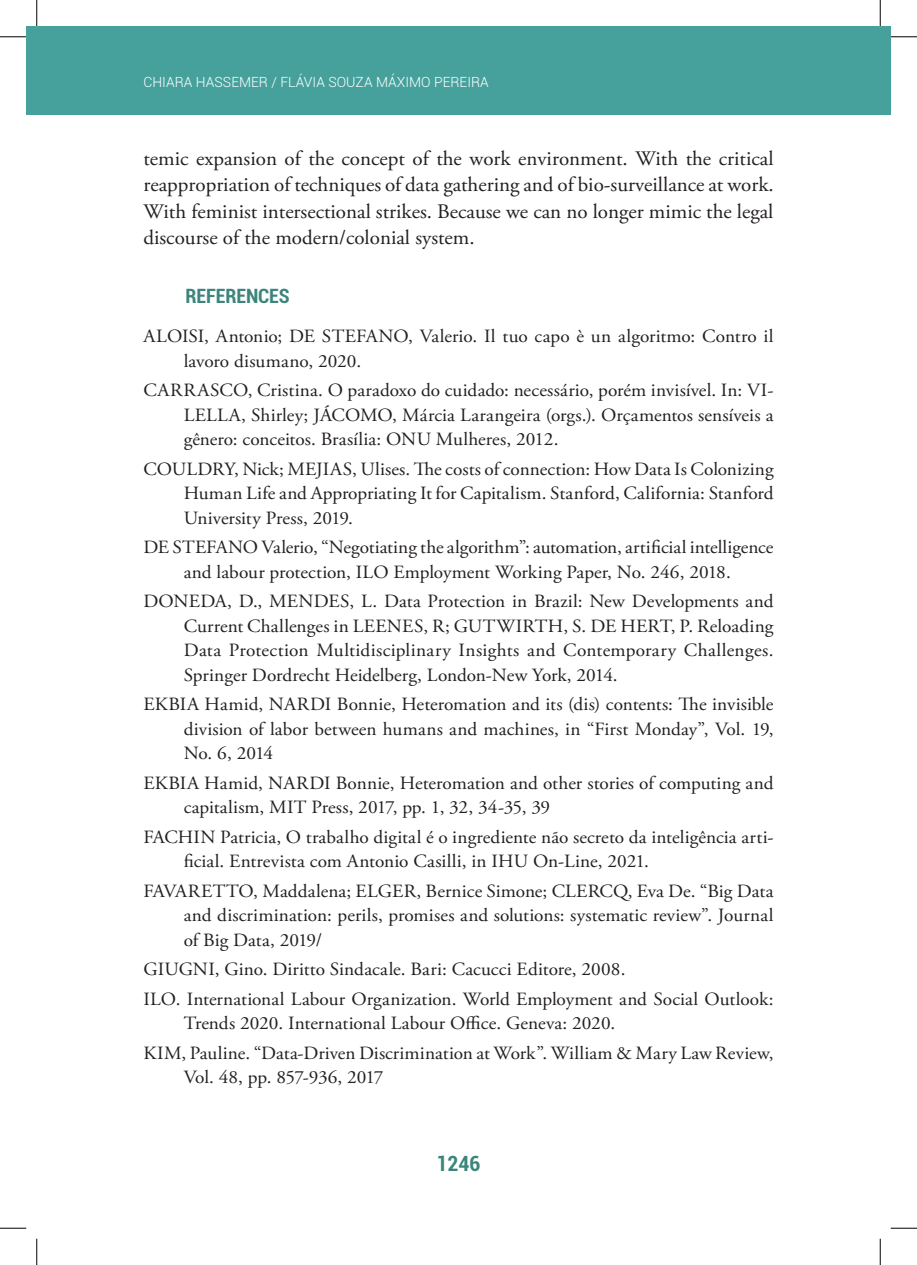
<style>
.page{position:relative;width:917px;height:1265px;background:#fff}
.page>*{position:absolute;margin:0;border:0;box-sizing:border-box;transform-origin:0 0}
.t1{font:700 condensed 21px "Roboto";color:#3b857c}
.t2{font:20.65px/26.2px "Adobe Garamond Pro";color:#231f20;text-align:justify}
.t3{font:700 condensed 19.78px "Roboto";letter-spacing:-.01em;color:#3b857c}
.t4{font:18.72px/24.5px "Adobe Garamond Pro";letter-spacing:.005em;color:#231f20}
.t5{font:18.72px "Adobe Garamond Pro";letter-spacing:-.025em;color:#231f20}
.t6{font:300 14px "Roboto";color:#fff}
</style>
<div class="page">
<div style="left:27px;top:27px;width:863px;height:88px;background:#46a19c"></div>
<svg style="left:0;top:36px;width:26px;height:1px"></svg>
<svg style="left:891px;top:36px;width:26px;height:1px"></svg>
<svg style="left:0;top:1227px;width:26px;height:1px"></svg>
<svg style="left:891px;top:1227px;width:26px;height:1px"></svg>
<svg style="left:36px;top:0;width:1px;height:26px"></svg>
<svg style="left:36px;top:1238px;width:1px;height:26px"></svg>
<svg style="left:880px;top:0;width:1px;height:26px"></svg>
<svg style="left:880px;top:1238px;width:1px;height:26px"></svg>
<p class="t6" style="left:143px;top:72px;width:347px">CHIARA HASSEMER / FLÁVIA SOUZA MÁXIMO PEREIRA</p>
<p class="t2" style="left:143px;top:146px;width:632px">temic expansion of the concept of the work environment. With the critical reappropriation of techniques of data gathering and of bio-surveillance at work.<br>With feminist intersectional strikes. Because we can no longer mimic the legal discourse of the modern/colonial system.</p>
<p class="t3" style="left:186px;top:282px;width:106px">REFERENCES</p>
<p class="t4" style="left:184px;top:325px;width:591px;text-indent:-40px">ALOISI, Antonio; DE STEFANO, Valerio. Il tuo capo è un algoritmo: Contro il lavoro disumano, 2020.</p>
<p class="t4" style="left:184px;top:379px;width:591px;text-align:justify;text-indent:-40px">CARRASCO, Cristina. O paradoxo do cuidado: necessário, porém invisível. In: VI-LELLA, Shirley; JÁCOMO, Márcia Larangeira (orgs.). Orçamentos sensíveis a gênero: conceitos. Brasília: ONU Mulheres, 2012.</p>
<p class="t4" style="left:184px;top:457px;width:592px;text-align:justify;text-indent:-40px">COULDRY, Nick; MEJIAS, Ulises. The costs of connection: How Data Is Colonizing Human Life and Appropriating It for Capitalism. Stanford, California: Stanford University Press, 2019.</p>
<p class="t4" style="left:143px;top:535px;width:632px;text-align:center">DE STEFANO Valerio, “Negotiating the algorithm”: automation, artificial intelligence and labour protection, ILO Employment Working Paper, No. 246, 2018.</p>
<p class="t4" style="left:184px;top:589px;width:591px;text-align:justify;text-indent:-40px">DONEDA, D., MENDES, L. Data Protection in Brazil: New Developments and Current Challenges in LEENES, R; GUTWIRTH, S. DE HERT, P. Reloading Data Protection Multidisciplinary Insights and Contemporary Challenges.<br>Springer Dordrecht Heidelberg, London-New York, 2014.</p>
<p class="t4" style="left:184px;top:692px;width:591px;text-align:justify;text-indent:-40px">EKBIA Hamid, NARDI Bonnie, Heteromation and its (dis) contents: The invisible division of labor between humans and machines, in “First Monday”, Vol. 19, No. 6, 2014</p>
<p class="t4" style="left:184px;top:771px;width:591px;text-indent:-40px">EKBIA Hamid, NARDI Bonnie, Heteromation and other stories of computing and capitalism, MIT Press, 2017, pp. 1, 32, 34-35, 39</p>
<p class="t4" style="left:184px;top:825px;width:591px;text-indent:-40px">FACHIN Patricia, O trabalho digital é o ingrediente não secreto da inteligência arti&shy;ficial. Entrevista com Antonio Casilli, in IHU On-Line, 2021.</p>
<p class="t4" style="left:184px;top:879px;width:591px;text-align:justify;text-indent:-40px">FAVARETTO, Maddalena; ELGER, Bernice Simone; CLERCQ, Eva De. “Big Data and discrimination: perils, promises and solutions: systematic review”. Journal of Big Data, 2019/</p>
<p class="t4" style="left:143px;top:955px;width:632px;line-height:29.4px">GIUGNI, Gino. Diritto Sindacale. Bari: Cacucci Editore, 2008.<br>ILO. International Labour Organization. World Employment and Social Outlook:</p>
<p class="t4" style="left:143px;top:1009px;width:631px;line-height:29.4px;text-indent:40px">Trends 2020. International Labour Office. Geneva: 2020.<br>KIM, Pauline. “Data-Driven Discrimination at Work”. William &amp; Mary Law Review,</p>
<p class="t5" style="left:184px;top:1065px;width:201px">Vol. 48, pp. 857-936, 2017</p>
<p class="t1" style="left:436px;top:1148px;width:46px">1246</p>
</div>
